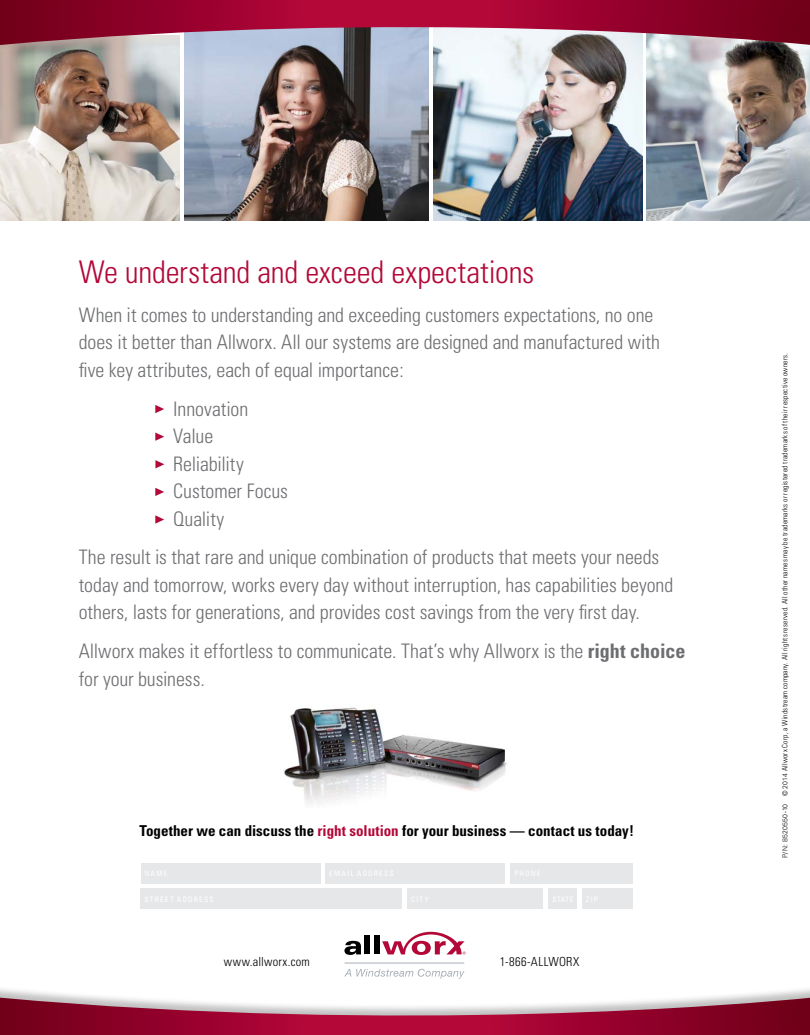
<style>
.page{position:relative;width:810px;height:1035px;background:#fff}
.page>*{position:absolute;margin:0;border:0;box-sizing:border-box;transform-origin:0 0}
.t1{font:300 condensed 31.25px "Univers";letter-spacing:-.005em;color:#b30838}
.t2{font:300 condensed 20px/27.5px "Univers";letter-spacing:-.005em;color:#6d6e71}
.t3{font:700 condensed 15px "Univers";color:#000}
.t4{font:300 condensed 12.5px "Univers";letter-spacing:.02em;color:#000}
.t5{font:300 condensed 7.5px "Univers";letter-spacing:.03em;color:#000}
.s1{font-weight:700}
.s2{color:#b30838}
.s3{font-stretch:normal;font-size:6.88px}
</style>
<div class="page">
<svg style="left:155px;top:405px;width:9px;height:8px"></svg>
<svg style="left:155px;top:515px;width:9px;height:9px"></svg>
<svg style="left:155px;top:433px;width:9px;height:8px"></svg>
<svg style="left:155px;top:488px;width:9px;height:8px"></svg>
<svg style="left:155px;top:460px;width:9px;height:8px"></svg>
<img style="left:184px;top:46px;width:244px;height:175px">
<img style="left:647px;top:46px;width:163px;height:175px">
<img style="left:434px;top:46px;width:209px;height:175px">
<img style="left:0;top:46px;width:179px;height:175px">
<img style="left:284px;top:707px;width:223px;height:97px">
<div style="left:141px;top:863px;width:179px;height:20px;background:#e6e7e8"></div>
<div style="left:141px;top:888px;width:261px;height:21px;background:#e6e7e8"></div>
<div style="left:326px;top:863px;width:179px;height:20px;background:#e6e7e8"></div>
<div style="left:511px;top:863px;width:122px;height:20px;background:#e6e7e8"></div>
<div style="left:407px;top:888px;width:136px;height:21px;background:#e6e7e8"></div>
<div style="left:549px;top:888px;width:28px;height:21px;background:#e6e7e8"></div>
<div style="left:582px;top:888px;width:51px;height:21px;background:#e6e7e8"></div>
<div style="left:0;top:985px;width:810px;height:50px;background:#000;opacity:.25"></div>
<svg style="left:0;top:998px;width:810px;height:37px;background:#ac4964"></svg>
<div style="left:0;top:0;width:810px;height:46px;background:#000;opacity:.25"></div>
<svg style="left:0;top:0;width:810px;height:45px;background:#9f3656"></svg>
<svg style="left:344px;top:941px;width:17px;height:14px"></svg>
<div style="left:365px;top:936px;width:5px;height:18px;background:#000"></div>
<div style="left:374px;top:936px;width:5px;height:18px;background:#000"></div>
<svg style="left:382px;top:932px;width:84px;height:23px"></svg>
<hr style="left:345px;top:963px;width:119px;height:1px;background:#a6adb4">
<svg style="left:344px;top:969px;width:121px;height:10px"></svg>
<h1 class="t1" style="left:79px;top:253px;width:457px">We understand and exceed expectations</h1>
<p class="t2" style="left:79px;top:301px;width:583px">When it comes to understanding and exceeding customers expectations, no one does it better than Allworx. All our systems are designed and manufactured with five key attributes, each of equal importance:</p>
<p class="t2" style="left:173px;top:395px;width:116px">Innovation<br>Value<br>Reliability<br>Customer Focus<br>Quality</p>
<p class="t2" style="left:79px;top:544px;width:596px">The result is that rare and unique combination of products that meets your needs today and tomorrow, works every day without interruption, has capabilities beyond others, lasts for generations, and provides cost savings from the very first day.</p>
<p class="t2" style="left:79px;top:637px;width:608px">Allworx makes it effortless to communicate. That’s why Allworx is the <span class="s1">right choice </span>for your business.</p>
<p class="t3" style="left:140px;top:822px;width:496px">Together we can discuss the <span class="s2">right solution</span> for your business — contact us today!</p>
<p class="t4" style="left:224px;top:954px;width:88px">www.allworx.com</p>
<p class="t4" style="left:500px;top:954px;width:81px">1-866-ALLWORX</p>
<p class="t5" style="left:780px;top:858px;width:507px;rotate:-90deg"><span class="s3">P/N: 8520550-10 © 2014</span> Allworx Corp, a Windstream company. All rights reserved. All other names may be trademarks or registered trademarks of their respective owners<span class="s3">.</span></p>
</div>
